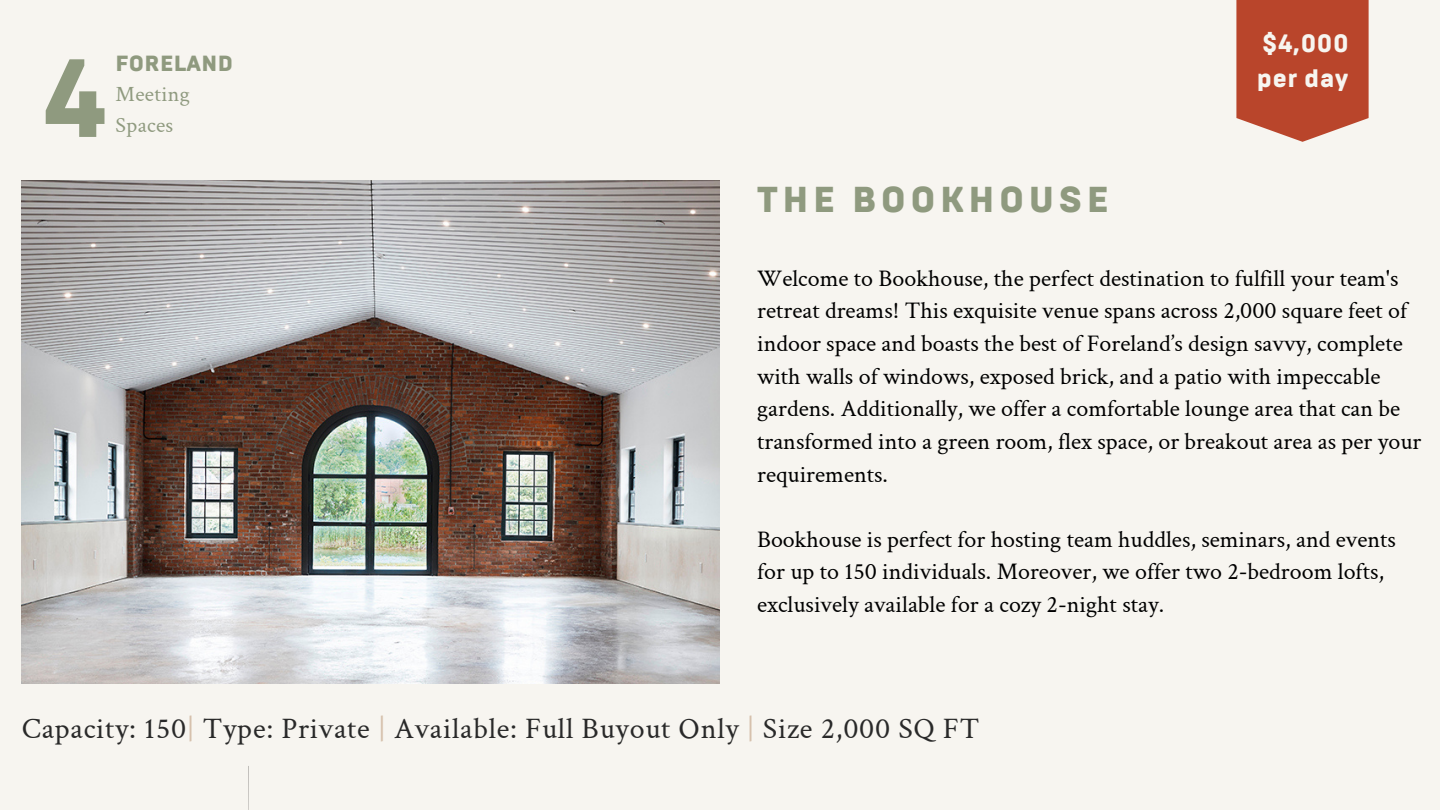
<style>
.page{position:relative;width:1440px;height:810px;background:#f7f5f0}
.page>*{position:absolute;margin:0;border:0;box-sizing:border-box;transform-origin:0 0}
.t1{font:900 110.9px "Brutal Type";color:#8f9a7f}
.t2{font:900 36px "Brutal Type";letter-spacing:.125em;color:#8f9a7f}
.t3{font:30px "Crimson Text";letter-spacing:.025em;color:#292929}
.t4{font:900 25.1px/34.5px "Brutal Type";letter-spacing:.025em;color:#f7f5f0}
.t5{font:24px/32.6px "Crimson Text";color:#000}
.t6{font:21.9px "Crimson Text";letter-spacing:.015em;color:#8f9a7f}
.t7{font:900 21.9px "Brutal Type";letter-spacing:.015em;color:#8f9a7f}
.s1{color:#d6c1ac}
</style>
<div class="page">
<hr style="left:248px;top:766px;width:1px;height:44px;background:#231f20">
<img style="left:22px;top:181px;width:698px;height:502px">
<svg style="left:1236px;top:0;width:133px;height:142px;background:#be543c"></svg>
<h3 class="t1" style="left:43px;top:48px;width:65px">4</h3>
<h1 class="t7" style="left:116px;top:53px;width:119px">FORELAND</h1>
<h5 class="t6" style="left:116px;top:81px;width:76px">Meeting</h5>
<h5 class="t6" style="left:116px;top:111px;width:59px">Spaces</h5>
<p class="t2" style="left:757px;top:183px;width:353px">THE BOOKHOUSE</p>
<p class="t4" style="left:1257px;top:27px;width:93px">$4,000 per day</p>
<h4 class="t5" style="left:757px;top:262px;width:666px">Welcome to Bookhouse, the perfect destination to fulfill your team's retreat dreams! This exquisite venue spans across 2,000 square feet of indoor space and boasts the best of Foreland’s design savvy, complete with walls of windows, exposed brick, and a patio with impeccable gardens. Additionally, we offer a comfortable lounge area that can be transformed into a green room, flex space, or breakout area as per your requirements.</h4>
<h2 class="t5" style="left:757px;top:523px;width:640px">Bookhouse is perfect for hosting team huddles, seminars, and events for up to 150 individuals. Moreover, we offer two 2-bedroom lofts, exclusively available for a cozy 2-night stay.</h2>
<p class="t3" style="left:22px;top:710px;width:959px">Capacity: 150<span class="s1">|</span> Type: Private <span class="s1">|</span> Available: Full Buyout Only <span class="s1">|</span> Size 2,000 SQ FT</p>
</div>
